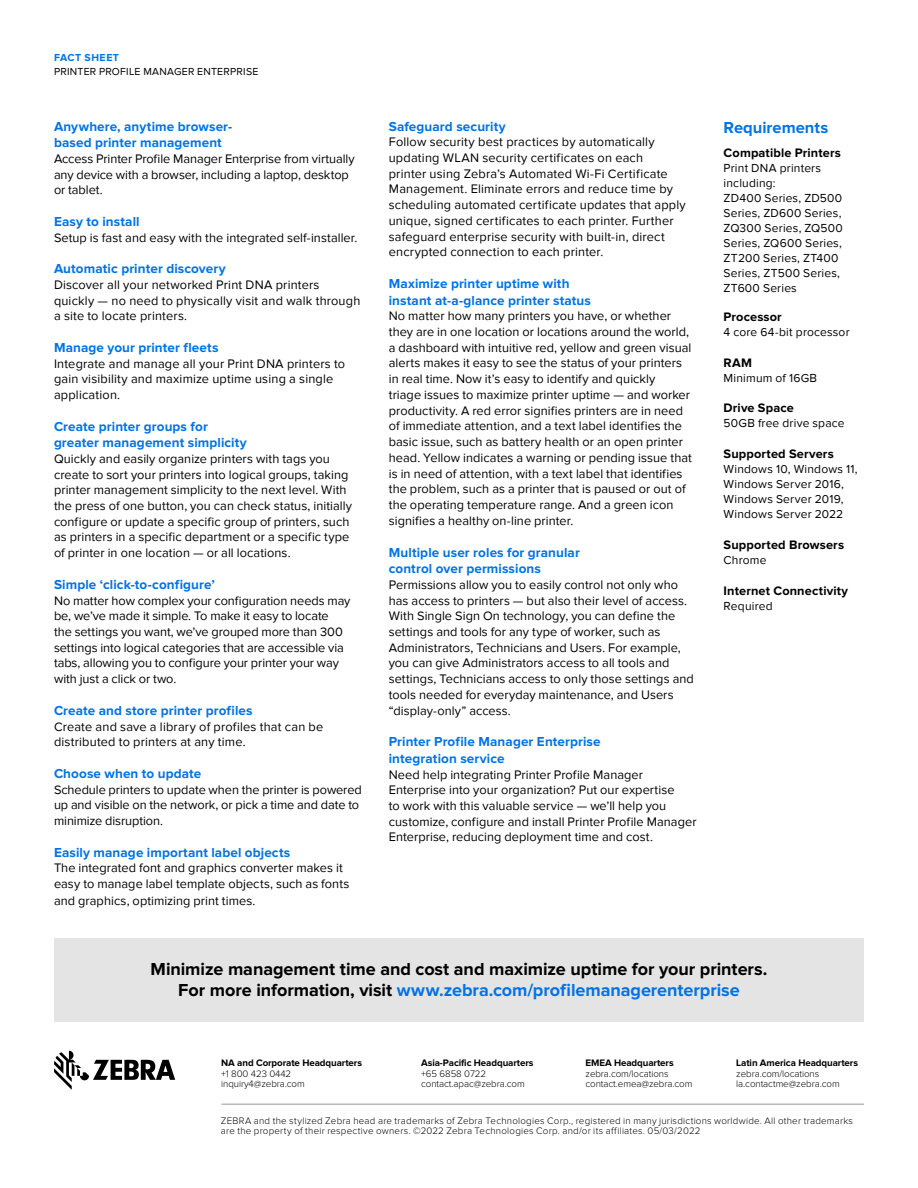
<style>
.page{position:relative;width:918px;height:1188px;background:#fff}
.page>*{position:absolute;margin:0;border:0;box-sizing:border-box;transform-origin:0 0}
.t1{font:700 18px/21px "Proxima Nova";letter-spacing:-.005em;color:#000;text-align:center}
.t2{font:700 16.5px "Proxima Nova";color:#0073e6}
.t3{font:700 13.5px/16.5px "Proxima Nova";letter-spacing:.01em;color:#0073e6}
.t4{font:12.75px/15.8px "Proxima Nova";letter-spacing:.005em;color:#000}
.t5{font:700 12.75px "Proxima Nova";letter-spacing:.01em;color:#000}
.t6{font:700 12.75px "Proxima Nova";letter-spacing:.01em;color:#000101}
.t7{font:12px/15px "Proxima Nova";letter-spacing:.015em;color:#000101}
.t8{font:10.5px "Proxima Nova";letter-spacing:.025em;color:#000}
.t9{font:700 10.5px "Proxima Nova";letter-spacing:.05em;color:#0073e6}
.t10{font:300 9.75px/10.5px "Proxima Nova";letter-spacing:.02em;color:#000}
.t11{font:300 9.75px/10.5px "Proxima Nova";letter-spacing:-.01em;color:#000}
.t12{font:700 9.75px "Proxima Nova";letter-spacing:-.01em;color:#000}
.s1{color:#0073e6}
</style>
<div class="page">
<hr style="left:222px;top:1104px;width:642px;height:1px;background:#989899">
<svg style="left:54px;top:1051px;width:121px;height:39px"></svg>
<div style="left:54px;top:938px;width:810px;height:84px;background:#e5e4e5"></div>
<p class="t9" style="left:54px;top:53px;width:67px">FACT SHEET</p>
<p class="t8" style="left:54px;top:66px;width:206px">PRINTER PROFILE MANAGER ENTERPRISE</p>
<p class="t3" style="left:54px;top:118px;width:180px">Anywhere, anytime browser&shy;based printer management</p>
<p class="t4" style="left:54px;top:151px;width:302px">Access Printer Profile Manager Enterprise from virtually any device with a browser, including a laptop, desktop or tablet.</p>
<p class="t3" style="left:54px;top:214px;width:87px">Easy to install</p>
<p class="t4" style="left:54px;top:230px;width:305px">Setup is fast and easy with the integrated self-installer.</p>
<p class="t3" style="left:54px;top:261px;width:173px">Automatic printer discovery</p>
<p class="t4" style="left:54px;top:277px;width:308px">Discover all your networked Print DNA printers quickly — no need to physically visit and walk through a site to locate printers.</p>
<p class="t3" style="left:54px;top:340px;width:166px">Manage your printer fleets</p>
<p class="t4" style="left:54px;top:356px;width:293px">Integrate and manage all your Print DNA printers to gain visibility and maximize uptime using a single application.</p>
<p class="t3" style="left:54px;top:418px;width:194px">Create printer groups for greater management simplicity</p>
<p class="t4" style="left:54px;top:451px;width:300px">Quickly and easily organize printers with tags you create to sort your printers into logical groups, taking printer management simplicity to the next level. With the press of one button, you can check status, initially configure or update a specific group of printers, such as printers in a specific department or a specific type of printer in one location — or all locations.</p>
<p class="t3" style="left:54px;top:577px;width:162px">Simple ‘click-to-configure’</p>
<p class="t4" style="left:54px;top:593px;width:298px">No matter how complex your configuration needs may be, we’ve made it simple. To make it easy to locate<br>the settings you want, we’ve grouped more than 300 settings into logical categories that are accessible via tabs, allowing you to configure your printer your way with just a click or two.</p>
<p class="t3" style="left:54px;top:703px;width:200px">Create and store printer profiles</p>
<p class="t4" style="left:54px;top:719px;width:271px">Create and save a library of profiles that can be distributed to printers at any time.</p>
<p class="t3" style="left:54px;top:766px;width:149px">Choose when to update</p>
<p class="t4" style="left:54px;top:782px;width:309px">Schedule printers to update when the printer is powered up and visible on the network, or pick a time and date to minimize disruption.</p>
<p class="t3" style="left:54px;top:844px;width:238px">Easily manage important label objects</p>
<p class="t4" style="left:54px;top:860px;width:297px">The integrated font and graphics converter makes it easy to manage label template objects, such as fonts and graphics, optimizing print times.</p>
<p class="t3" style="left:389px;top:118px;width:118px">Safeguard security</p>
<p class="t4" style="left:389px;top:134px;width:299px">Follow security best practices by automatically updating WLAN security certificates on each<br>printer using Zebra’s Automated Wi-Fi Certificate Management. Eliminate errors and reduce time by scheduling automated certificate updates that apply unique, signed certificates to each printer. Further safeguard enterprise security with built-in, direct encrypted connection to each printer.</p>
<p class="t3" style="left:389px;top:276px;width:204px">Maximize printer uptime with instant at-a-glance printer status</p>
<p class="t4" style="left:389px;top:308px;width:305px">No matter how many printers you have, or whether they are in one location or locations around the world, a dashboard with intuitive red, yellow and green visual alerts makes it easy to see the status of your printers in real time. Now it’s easy to identify and quickly<br>triage issues to maximize printer uptime — and worker productivity. A red error signifies printers are in need of immediate attention, and a text label identifies the basic issue, such as battery health or an open printer head. Yellow indicates a warning or pending issue that is in need of attention, with a text label that identifies the problem, such as a printer that is paused or out of the operating temperature range. And a green icon signifies a healthy on-line printer.</p>
<p class="t3" style="left:389px;top:544px;width:193px">Multiple user roles for granular control over permissions</p>
<p class="t4" style="left:389px;top:577px;width:307px">Permissions allow you to easily control not only who has access to printers — but also their level of access.<br>With Single Sign On technology, you can define the settings and tools for any type of worker, such as Administrators, Technicians and Users. For example, you can give Administrators access to all tools and settings, Technicians access to only those settings and tools needed for everyday maintenance, and Users “display-only” access.</p>
<p class="t3" style="left:389px;top:734px;width:213px">Printer Profile Manager Enterprise integration service</p>
<p class="t4" style="left:389px;top:767px;width:309px">Need help integrating Printer Profile Manager Enterprise into your organization? Put our expertise<br>to work with this valuable service — we’ll help you customize, configure and install Printer Profile Manager Enterprise, reducing deployment time and cost.</p>
<p class="t2" style="left:724px;top:119px;width:106px">Requirements</p>
<p class="t6" style="left:724px;top:146px;width:119px">Compatible Printers</p>
<p class="t7" style="left:724px;top:160px;width:121px">Print DNA printers including:<br>ZD400 Series, ZD500<br>Series, ZD600 Series,<br>ZQ300 Series, ZQ500<br>Series, ZQ600 Series,<br>ZT200 Series, ZT400<br>Series, ZT500 Series,<br>ZT600 Series</p>
<p class="t5" style="left:724px;top:311px;width:60px">Processor</p>
<p class="t7" style="left:724px;top:324px;width:128px">4 core 64-bit processor</p>
<p class="t5" style="left:724px;top:356px;width:30px">RAM</p>
<p class="t7" style="left:724px;top:370px;width:95px">Minimum of 16GB</p>
<p class="t5" style="left:724px;top:402px;width:72px">Drive Space</p>
<p class="t7" style="left:724px;top:416px;width:123px">50GB free drive space</p>
<p class="t5" style="left:724px;top:448px;width:112px">Supported Servers</p>
<p class="t7" style="left:724px;top:462px;width:136px">Windows 10, Windows 11,<br>Windows Server 2016,<br>Windows Server 2019,<br>Windows Server 2022</p>
<p class="t5" style="left:724px;top:539px;width:122px">Supported Browsers</p>
<p class="t7" style="left:724px;top:552px;width:44px">Chrome</p>
<p class="t5" style="left:724px;top:584px;width:126px">Internet Connectivity</p>
<p class="t7" style="left:724px;top:598px;width:51px">Required</p>
<h1 class="t1" style="left:151px;top:960px;width:618px">Minimize management time and cost and maximize uptime for your printers.<br>For more information, visit <span class="s1">www.zebra.com/profilemanagerenterprise</span></h1>
<p class="t12" style="left:221px;top:1058px;width:142px">NA and Corporate Headquarters</p>
<p class="t11" style="left:221px;top:1068px;width:85px">+1 800 423 0442 inquiry4@zebra.com</p>
<p class="t12" style="left:421px;top:1058px;width:114px">Asia-Pacific Headquarters</p>
<p class="t11" style="left:421px;top:1068px;width:105px">+65 6858 0722 contact.apac@zebra.com</p>
<p class="t12" style="left:586px;top:1058px;width:90px">EMEA Headquarters</p>
<p class="t11" style="left:586px;top:1068px;width:108px">zebra.com/locations contact.emea@zebra.com</p>
<p class="t12" style="left:736px;top:1058px;width:123px">Latin America Headquarters</p>
<p class="t11" style="left:736px;top:1068px;width:105px">zebra.com/locations la.contactme@zebra.com</p>
<p class="t10" style="left:221px;top:1116px;width:634px">ZEBRA and the stylized Zebra head are trademarks of Zebra Technologies Corp., registered in many jurisdictions worldwide. All other trademarks are the property of their respective owners. ©2022 Zebra Technologies Corp. and/or its affiliates. 05/03/2022</p>
</div>
